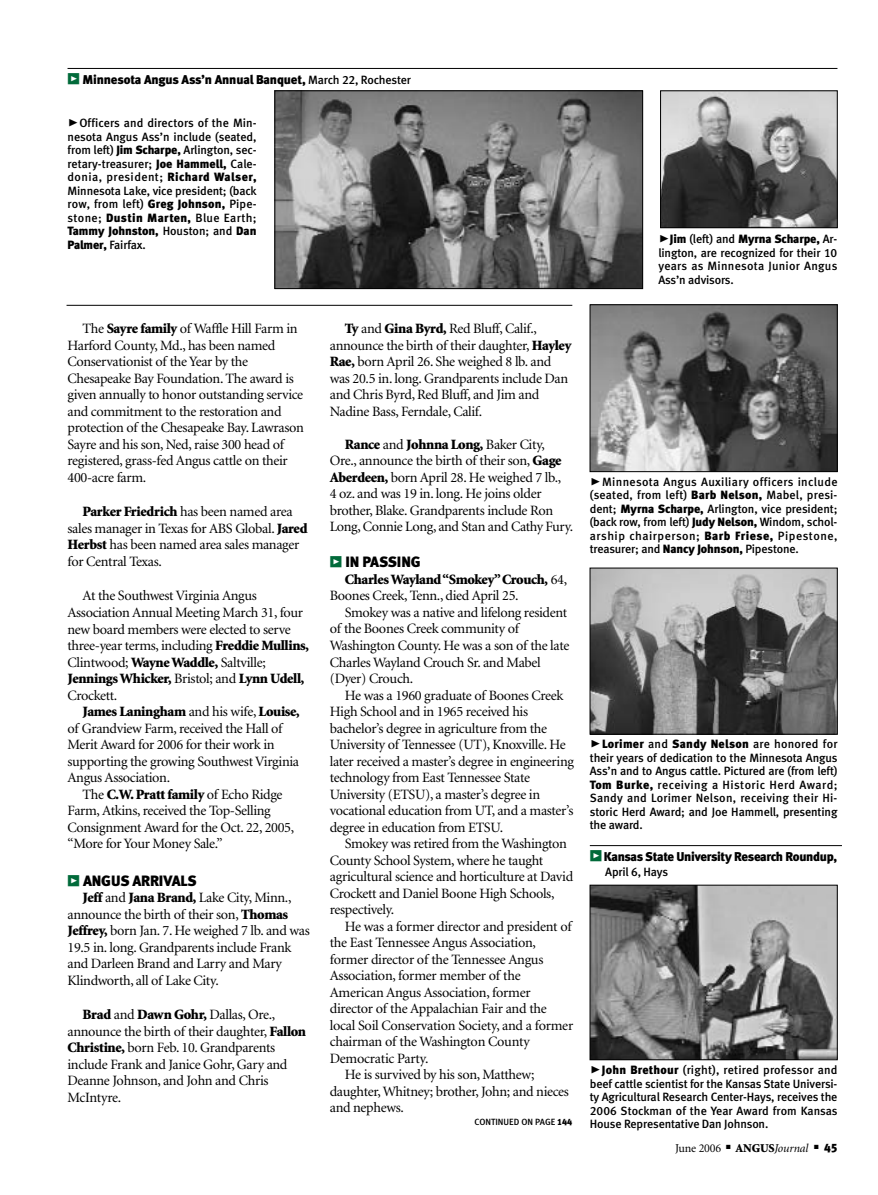
<style>
.page{position:relative;width:878px;height:1195px;background:#fff}
.page>*{position:absolute;margin:0;border:0;box-sizing:border-box;transform-origin:0 0}
.t1{font:15px "Meta Black LF";letter-spacing:-.01em;color:#000}
.t2{font:14.25px/16.5px "Minion";letter-spacing:-.025em;color:#000}
.t3{font:12.75px "Meta Black LF";letter-spacing:-.025em;color:#000}
.t4{font:12px/13.5px "Meta Medium LF";letter-spacing:-.01em;color:#000;text-align:justify}
.t5{font:12px "Meta Black LF";letter-spacing:-.005em;color:#000}
.t6{font:12px "Meta Black LF";letter-spacing:.02em;color:#000}
.t7{font:12px "Minion";letter-spacing:-.015em;color:#000}
.t8{font:9px "Meta Medium LF";color:#000}
.s1{font-family:"Meta Black Caps Expert";font-size:15px;color:#016a3a}
.s2{font-family:"Meta Medium LF";font-size:12px}
.s3{font-family:"Meta Black Caps Expert";font-size:21px}
.s4{font-family:"Meta Black LF"}
.s5{font-family:"Meta Medium LF"}
.s6{font-weight:900}
.s7{font-family:"Meta Black Expert";color:#016a3a}
.s8{font-style:italic}
</style>
<div class="page">
<img style="left:592px;top:306px;width:243px;height:164px">
<div style="left:590px;top:304px;width:247px;height:168px;border:1px solid #000"></div>
<img style="left:592px;top:570px;width:243px;height:162px">
<div style="left:590px;top:568px;width:247px;height:166px;border:1px solid #000"></div>
<img style="left:276px;top:93px;width:364px;height:194px">
<div style="left:274px;top:91px;width:368px;height:198px;border:1px solid #000"></div>
<img style="left:592px;top:887px;width:243px;height:171px">
<div style="left:590px;top:885px;width:247px;height:175px;border:1px solid #000"></div>
<hr style="left:590px;top:845px;width:252px;height:1px;background:#000">
<img style="left:662px;top:93px;width:173px;height:133px">
<div style="left:660px;top:91px;width:177px;height:137px;border:1px solid #000"></div>
<hr style="left:66px;top:305px;width:506px;height:1px;background:#000">
<hr style="left:68px;top:68px;width:769px;height:1px;background:#000">
<p class="t3" style="left:68px;top:74px;width:345px"><span class="s1">z</span> Minnesota Angus Ass’n Annual Banquet, <span class="s2">March 22, Rochester</span></p>
<p class="t4" style="left:67px;top:117px;width:191px"><span class="s3">@</span>Officers and directors of the Min&shy;nesota Angus Ass’n include (seated, from left) <span class="s4">Jim Scharpe,</span> Arlington, sec&shy;retary-treasurer; <span class="s4">Joe Hammell,</span> Cale&shy;donia, president; <span class="s4">Richard Walser, </span>Minnesota Lake, vice president; (back row, from left) <span class="s4">Greg Johnson,</span> Pipe&shy;stone; <span class="s4">Dustin Marten,</span> Blue Earth;</p>
<p class="t5" style="left:68px;top:227px;width:191px">Tammy Johnston, <span class="s5">Houston; and</span> Dan</p>
<p class="t4" style="left:68px;top:239px;width:80px"><span class="s4">Palmer,</span> Fairfax.</p>
<p class="t2" style="left:68px;top:322px;width:238px;text-indent:15px">The <span class="s6">Sayre family</span> of Waffle Hill Farm in Harford County, Md., has been named Conservationist of the Year by the Chesapeake Bay Foundation. The award is given annually to honor outstanding service and commitment to the restoration and protection of the Chesapeake Bay. Lawrason Sayre and his son, Ned, raise 300 head of registered, grass-fed Angus cattle on their 400-acre farm.</p>
<p class="t2" style="left:67px;top:505px;width:241px;text-indent:15px"><span class="s6">Parker Friedrich</span> has been named area sales manager in Texas for ABS Global. <span class="s6">Jared Herbst</span> has been named area sales manager for Central Texas.</p>
<p class="t2" style="left:67px;top:589px;width:243px;text-indent:15px">At the Southwest Virginia Angus Association Annual Meeting March 31, four new board members were elected to serve three-year terms, including <span class="s6">Freddie Mullins, </span>Clintwood; <span class="s6">Wayne Waddle,</span> Saltville; <span class="s6">Jennings Whicker,</span> Bristol; and <span class="s6">Lynn Udell, </span>Crockett.</p>
<p class="t2" style="left:67px;top:704px;width:234px;text-indent:15px"><span class="s6">James Laningham</span> and his wife, <span class="s6">Louise, </span>of Grandview Farm, received the Hall of Merit Award for 2006 for their work in supporting the growing Southwest Virginia Angus Association.</p>
<p class="t2" style="left:67px;top:787px;width:228px;text-indent:15px">The <span class="s6">C.W. Pratt family</span> of Echo Ridge Farm, Atkins, received the Top-Selling Consignment Award for the Oct. 22, 2005, “More for Your Money Sale.”</p>
<p class="t1" style="left:68px;top:874px;width:131px"><span class="s7">z</span> ANGUS ARRIVALS</p>
<p class="t2" style="left:67px;top:890px;width:244px;text-indent:15px"><span class="s6">Jeff</span> and <span class="s6">Jana Brand,</span> Lake City, Minn., announce the birth of their son, <span class="s6">Thomas Jeffrey,</span> born Jan. 7. He weighed 7 lb. and was 19.5 in. long. Grandparents include Frank and Darleen Brand and Larry and Mary Klindworth, all of Lake City.</p>
<p class="t2" style="left:67px;top:1007px;width:240px;text-indent:15px"><span class="s6">Brad</span> and <span class="s6">Dawn Gohr,</span> Dallas, Ore., announce the birth of their daughter, <span class="s6">Fallon Christine,</span> born Feb. 10. Grandparents include Frank and Janice Gohr, Gary and Deanne Johnson, and John and Chris McIntyre.</p>
<p class="t2" style="left:330px;top:322px;width:243px;text-indent:15px"><span class="s6">Ty</span> and <span class="s6">Gina Byrd,</span> Red Bluff, Calif., announce the birth of their daughter, <span class="s6">Hayley Rae,</span> born April 26. She weighed 8 lb. and was 20.5 in. long. Grandparents include Dan and Chris Byrd, Red Bluff, and Jim and Nadine Bass, Ferndale, Calif.</p>
<p class="t2" style="left:330px;top:437px;width:245px;text-indent:15px"><span class="s6">Rance</span> and <span class="s6">Johnna Long,</span> Baker City, Ore., announce the birth of their son, <span class="s6">Gage Aberdeen,</span> born April 28. He weighed 7 lb.,<br>4 oz. and was 19 in. long. He joins older brother, Blake. Grandparents include Ron Long, Connie Long, and Stan and Cathy Fury.</p>
<p class="t1" style="left:330px;top:556px;width:92px"><span class="s7">z</span> IN PASSING</p>
<p class="t2" style="left:330px;top:572px;width:239px;text-indent:15px"><span class="s6">Charles Wayland “Smokey”Crouch,</span> 64,<br>Boones Creek, Tenn., died April 25.</p>
<p class="t2" style="left:330px;top:605px;width:241px;text-indent:15px">Smokey was a native and lifelong resident of the Boones Creek community of Washington County. He was a son of the late Charles Wayland Crouch Sr. and Mabel (Dyer) Crouch.</p>
<p class="t2" style="left:330px;top:688px;width:246px;text-indent:15px">He was a 1960 graduate of Boones Creek High School and in 1965 received his bachelor’s degree in agriculture from the University of Tennessee (UT), Knoxville. He later received a master’s degree in engineering technology from East Tennessee State University (ETSU), a master’s degree in vocational education from UT, and a master’s degree in education from ETSU.</p>
<p class="t2" style="left:330px;top:836px;width:245px;text-indent:15px">Smokey was retired from the Washington County School System, where he taught agricultural science and horticulture at David Crockett and Daniel Boone High Schools, respectively.</p>
<p class="t2" style="left:345px;top:919px;width:228px">He was a former director and president of</p>
<p class="t2" style="left:330px;top:935px;width:208px">the East Tennessee Angus Association,</p>
<p class="t2" style="left:330px;top:952px;width:215px">former director of the Tennessee Angus</p>
<p class="t2" style="left:330px;top:968px;width:192px">Association, former member of the</p>
<p class="t2" style="left:330px;top:985px;width:202px">American Angus Association, former</p>
<p class="t2" style="left:330px;top:1001px;width:218px">director of the Appalachian Fair and the</p>
<p class="t2" style="left:330px;top:1018px;width:245px">local Soil Conservation Society, and a former</p>
<p class="t2" style="left:330px;top:1034px;width:202px">chairman of the Washington County</p>
<p class="t2" style="left:330px;top:1051px;width:100px">Democratic Party.</p>
<p class="t2" style="left:345px;top:1067px;width:191px">He is survived by his son, Matthew;</p>
<p class="t2" style="left:330px;top:1084px;width:241px">daughter, Whitney; brother, John; and nieces</p>
<p class="t2" style="left:330px;top:1100px;width:75px">and nephews.</p>
<p class="t8" style="left:474px;top:1118px;width:99px">CONTINUED ON PAGE <span class="s4">144</span></p>
<p class="t5" style="left:658px;top:235px;width:180px"><span class="s3">@</span>Jim <span class="s5">(left) and</span> Myrna Scharpe, <span class="s5">Ar-</span></p>
<p class="t4" style="left:658px;top:247px;width:180px">lington, are recognized for their 10 years as Minnesota Junior Angus Ass’n advisors.</p>
<p class="t4" style="left:589px;top:476px;width:249px"><span class="s3">@</span>Minnesota Angus Auxiliary officers include (seated, from left) <span class="s4">Barb Nelson,</span> Mabel, presi&shy;dent; <span class="s4">Myrna Scharpe,</span> Arlington, vice president; (back row, from left) <span class="s4">Judy Nelson,</span> Windom, schol&shy;arship chairperson; <span class="s4">Barb Friese,</span> Pipestone, treasurer; and <span class="s4">Nancy Johnson,</span> Pipestone.</p>
<p class="t6" style="left:590px;top:740px;width:249px"><span class="s3">@</span>Lorimer <span class="s5">and</span> Sandy Nelson <span class="s5">are honored for</span></p>
<p class="t4" style="left:590px;top:752px;width:249px">their years of dedication to the Minnesota Angus Ass’n and to Angus cattle. Pictured are (from left)<br><span class="s4">Tom Burke,</span> receiving a Historic Herd Award; Sandy and Lorimer Nelson, receiving their Hi&shy;storic Herd Award; and Joe Hammell, presenting the award.</p>
<p class="t3" style="left:590px;top:851px;width:249px"><span class="s1">z</span>Kansas State University Research Roundup,</p>
<p class="t4" style="left:605px;top:866px;width:64px">April 6, Hays</p>
<p class="t4" style="left:589px;top:1064px;width:249px"><span class="s3">@</span><span class="s4">John Brethour</span> (right), retired professor and beef cattle scientist for the Kansas State Universi&shy;ty Agricultural Research Center-Hays, receives the 2006 Stockman of the Year Award from Kansas House Representative Dan Johnson.</p>
<p class="t7" style="left:675px;top:1143px;width:164px">June 2006 ■ <span class="s6">ANGUS</span><span class="s8">Journal</span> ■ <span class="s4">45</span></p>
</div>
